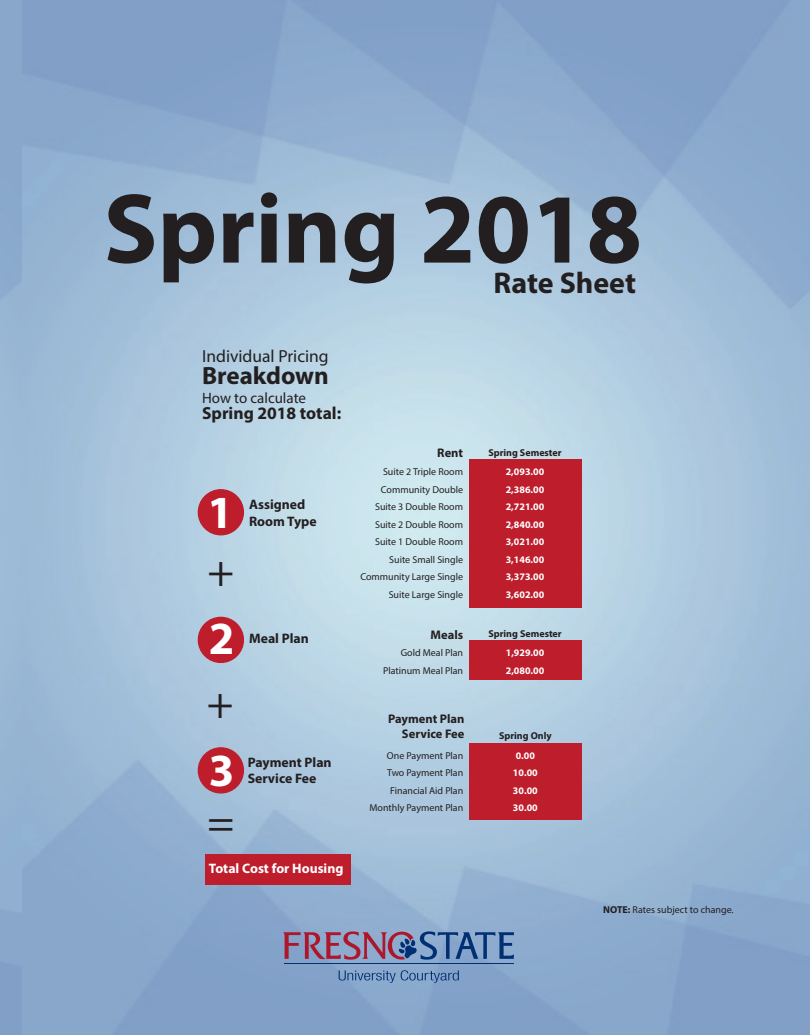
<style>
.page{position:relative;width:810px;height:1035px;background:#fff}
.page>*{position:absolute;margin:0;border:0;box-sizing:border-box;transform-origin:0 0}
.t1{font:700 100px "Myriad Pro";color:#231f20}
.t2{font:700 46.25px "Myriad Pro";color:#fff}
.t3{font:45px "Myriad Pro";color:#231f20}
.t4{font:700 30px "Myriad Pro";color:#231f20}
.t5{font:700 25px "Myriad Pro";color:#231f20}
.t6{font:17.5px "Myriad Pro";color:#231f20}
.t7{font:700 17.5px "Myriad Pro";color:#231f20}
.t8{font:15px "Myriad Pro";color:#231f20}
.t9{font:700 13.75px/16.5px "Myriad Pro";color:#231f20}
.t10{font:700 13.75px "Myriad Pro";color:#fff}
.t11{font:700 12.5px "Myriad Pro";color:#231f20}
.t12{font:10px "Myriad Pro";color:#231f20}
.t13{font:700 10px "Myriad Pro";color:#fff}
.t14{font:700 10px "Myriad Pro";color:#231f20}
.s1{font-weight:700}
</style>
<div class="page">
<img style="left:0;top:0;width:810px;height:1035px">
<hr style="left:285px;top:963px;width:229px;height:1px;background:#002f73">
<svg style="left:283px;top:931px;width:231px;height:29px;background:#7b7aa0"></svg>
<svg style="left:339px;top:970px;width:120px;height:13px;background:#6d8fba"></svg>
<div style="left:469px;top:459px;width:113px;height:149px;background:#be1d2c"></div>
<div style="left:469px;top:640px;width:113px;height:40px;background:#be1d2c"></div>
<div style="left:469px;top:743px;width:113px;height:77px;background:#be1d2c"></div>
<div style="left:205px;top:854px;width:145px;height:31px;background:#be1d2c"></div>
<div style="left:198px;top:490px;width:45px;height:45px;background:#be1d2c;border-radius:50%"></div>
<div style="left:198px;top:489px;width:46px;height:46px;border:1px solid #be1d2c;border-radius:50%"></div>
<div style="left:198px;top:617px;width:45px;height:45px;background:#be1d2c;border-radius:50%"></div>
<div style="left:198px;top:617px;width:46px;height:46px;border:1px solid #be1d2c;border-radius:50%"></div>
<div style="left:198px;top:748px;width:45px;height:45px;background:#be1d2c;border-radius:50%"></div>
<div style="left:198px;top:747px;width:46px;height:47px;border:1px solid #be1d2c;border-radius:50%"></div>
<p class="t1" style="left:104px;top:164px;width:540px">Spring 2018</p>
<p class="t4" style="left:493px;top:264px;width:144px">Rate Sheet</p>
<p class="t6" style="left:202px;top:345px;width:128px">Individual Pricing</p>
<p class="t5" style="left:202px;top:360px;width:128px">Breakdown</p>
<p class="t8" style="left:202px;top:389px;width:105px">How to calculate</p>
<p class="t7" style="left:202px;top:401px;width:141px">Spring 2018 total:</p>
<p class="t2" style="left:207px;top:482px;width:27px">1</p>
<p class="t3" style="left:207px;top:543px;width:28px">+</p>
<p class="t2" style="left:209px;top:608px;width:27px">2</p>
<p class="t3" style="left:207px;top:675px;width:28px">+</p>
<p class="t2" style="left:209px;top:740px;width:27px">3</p>
<p class="t3" style="left:207px;top:795px;width:28px">=</p>
<p class="t9" style="left:249px;top:496px;width:69px">Assigned<br>Room Type</p>
<p class="t9" style="left:249px;top:629px;width:61px">Meal Plan</p>
<p class="t9" style="left:248px;top:754px;width:85px">Payment Plan</p>
<p class="t9" style="left:248px;top:770px;width:70px">Service Fee</p>
<p class="t10" style="left:209px;top:860px;width:136px">Total Cost for Housing</p>
<p class="t11" style="left:437px;top:445px;width:27px">Rent</p>
<p class="t14" style="left:488px;top:446px;width:75px">Spring Semester</p>
<p class="t12" style="left:383px;top:465px;width:82px">Suite 2 Triple Room</p>
<p class="t13" style="left:506px;top:465px;width:40px">2,093.00</p>
<p class="t12" style="left:381px;top:483px;width:84px">Community Double</p>
<p class="t13" style="left:506px;top:483px;width:40px">2,386.00</p>
<p class="t12" style="left:375px;top:500px;width:90px">Suite 3 Double Room</p>
<p class="t13" style="left:506px;top:500px;width:40px">2,721.00</p>
<p class="t12" style="left:375px;top:518px;width:90px">Suite 2 Double Room</p>
<p class="t13" style="left:506px;top:518px;width:40px">2,840.00</p>
<p class="t12" style="left:375px;top:536px;width:90px">Suite 1 Double Room</p>
<p class="t13" style="left:506px;top:535px;width:40px">3,021.00</p>
<p class="t12" style="left:389px;top:553px;width:75px">Suite Small Single</p>
<p class="t13" style="left:506px;top:553px;width:40px">3,146.00</p>
<p class="t12" style="left:360px;top:571px;width:104px">Community Large Single</p>
<p class="t13" style="left:506px;top:570px;width:40px">3,373.00</p>
<p class="t12" style="left:389px;top:588px;width:76px">Suite Large Single</p>
<p class="t13" style="left:506px;top:588px;width:40px">3,602.00</p>
<p class="t11" style="left:431px;top:626px;width:34px">Meals</p>
<p class="t14" style="left:488px;top:627px;width:75px">Spring Semester</p>
<p class="t12" style="left:401px;top:647px;width:64px">Gold Meal Plan</p>
<p class="t13" style="left:506px;top:646px;width:40px">1,929.00</p>
<p class="t12" style="left:383px;top:665px;width:81px">Platinum Meal Plan</p>
<p class="t13" style="left:506px;top:664px;width:40px">2,080.00</p>
<p class="t11" style="left:388px;top:710px;width:78px">Payment Plan</p>
<p class="t11" style="left:402px;top:725px;width:64px">Service Fee</p>
<p class="t14" style="left:499px;top:730px;width:54px">Spring Only</p>
<p class="t12" style="left:387px;top:749px;width:78px">One Payment Plan</p>
<p class="t13" style="left:516px;top:749px;width:21px">0.00</p>
<p class="t12" style="left:387px;top:767px;width:78px">Two Payment Plan</p>
<p class="t13" style="left:513px;top:766px;width:26px">10.00</p>
<p class="t12" style="left:390px;top:784px;width:75px">Financial Aid Plan</p>
<p class="t13" style="left:513px;top:784px;width:26px">30.00</p>
<p class="t12" style="left:369px;top:802px;width:95px">Monthly Payment Plan</p>
<p class="t13" style="left:513px;top:801px;width:26px">30.00</p>
<p class="t12" style="left:603px;top:904px;width:132px"><span class="s1">NOTE:</span> Rates subject to change.</p>
</div>
